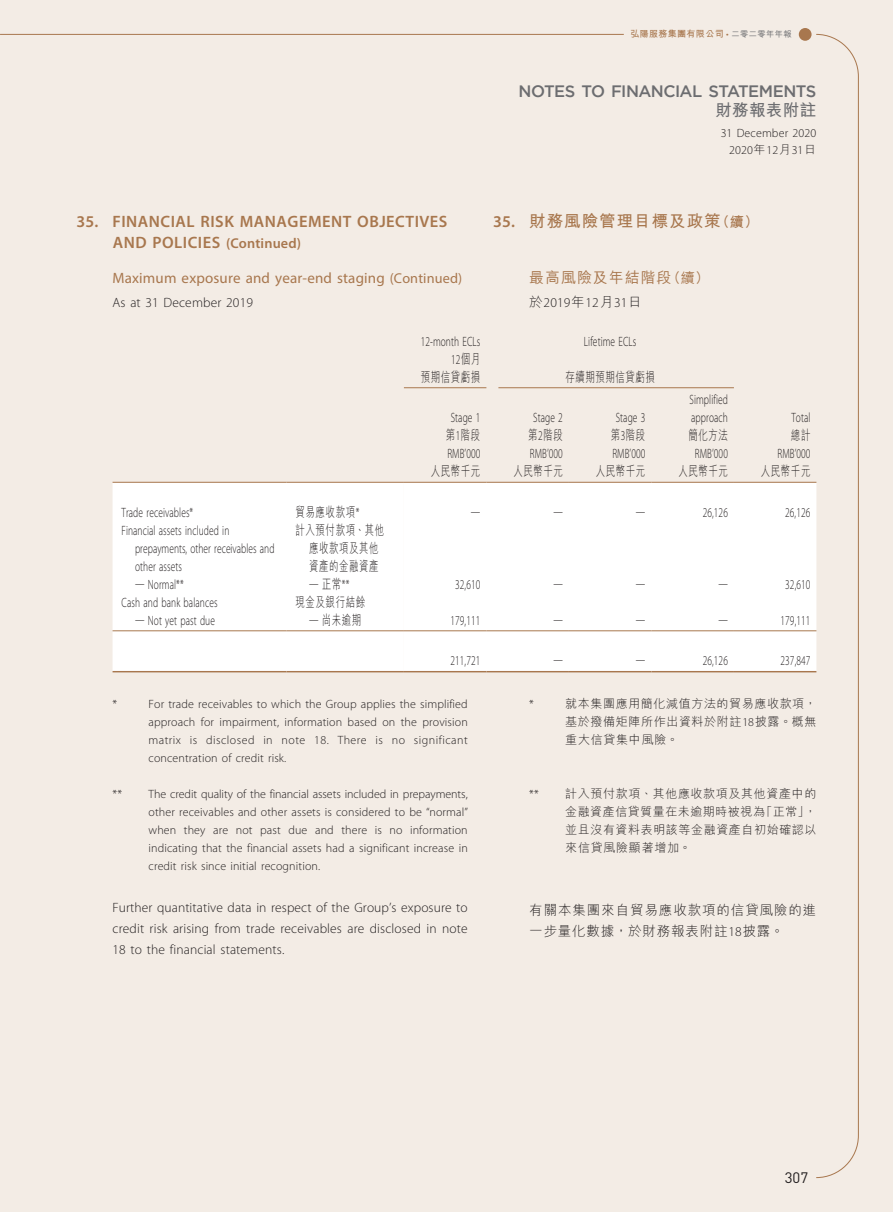
<style>
.page{position:relative;width:893px;height:1212px;background:#f3ece5}
.page>*{position:absolute;margin:0;border:0;box-sizing:border-box;transform-origin:0 0}
._03_H1{font:600 16.5px/21px "Myriad Pro";letter-spacing:.03em;color:#a8774e}
.t1{font:500 16.5px "Gotham";letter-spacing:-.035em;color:#6c6d70}
._03_H1-2{font:700 16.5px "M Hei HK";letter-spacing:.06em;color:#a8774e}
.t2{font:700 16.5px "M Hei HK";letter-spacing:.025em;color:#6c6d70}
._04___H2{font:15px "Myriad Pro";letter-spacing:.01em;color:#a8774e}
._04___H2-2{font:500 15px "M Hei HK";letter-spacing:.06em;color:#a8774e}
.t3{font:15px "DIN Pro";color:#231f20}
._01_Body_Text{font:300 13.5px/18px "Myriad Pro";letter-spacing:.01em;color:#231f20;scale:.7 1}
._12___P2{font:300 13.5px/21px "Myriad Pro";letter-spacing:.01em;color:#231f20;text-align:justify}
._15_Table_Stub{font:300 13.5px/18px "Myriad Pro";letter-spacing:.01em;color:#231f20;scale:.7 1}
._01_Body_Text-2{font:300 13.5px/18px "M Hei HK";letter-spacing:.06em;color:#231f20;text-align:right;scale:.7 1}
._15_Table_Stub-2{font:300 13.5px/18px "M Hei HK";letter-spacing:.06em;color:#231f20;text-align:center;scale:.7 1}
._12___P2-2{font:300 13.5px/21px "M Hei HK";letter-spacing:.065em;color:#231f20}
._22____IN2__Note{font:300 12px/18px "Myriad Pro";letter-spacing:.01em;color:#231f20;text-align:justify}
._22____IN2__Note-2{font:300 12px/18px "M Hei HK";letter-spacing:.05em;color:#231f20;text-align:justify}
.t4{font:700 9px "M Hei HK";letter-spacing:.04em;color:#a8774e}
.s1{font-family:"Myriad Pro";font-weight:400}
.s2{font-weight:500;font-size:8.25px;color:#6c6d70}
.s3{font-family:"M Hei HK"}
.s4{font-family:"Myriad Pro";font-weight:600}
.s5{font-size:14.25px}
.s6{font-family:"Myriad Pro"}
</style>
<div class="page">
<svg style="left:815px;top:34px;width:44px;height:1144px"></svg>
<div style="left:799px;top:28px;width:12px;height:13px;background:#a8774e;border-radius:50%"></div>
<hr style="left:0;top:34px;width:624px;height:1px;background:#a8774e">
<div style="left:113px;top:483px;width:291px;height:188px;background:#fff"></div>
<div style="left:404px;top:483px;width:412px;height:188px;background:#fff"></div>
<hr style="left:404px;top:387px;width:82px;height:1px;background:#a8774e">
<hr style="left:498px;top:387px;width:236px;height:1px;background:#a8774e">
<hr style="left:113px;top:482px;width:174px;height:1px;background:#a8774e">
<hr style="left:287px;top:482px;width:117px;height:1px;background:#a8774e">
<hr style="left:404px;top:482px;width:82px;height:1px;background:#a8774e">
<hr style="left:486px;top:482px;width:83px;height:1px;background:#a8774e">
<hr style="left:569px;top:482px;width:82px;height:1px;background:#a8774e">
<hr style="left:651px;top:482px;width:83px;height:1px;background:#a8774e">
<hr style="left:734px;top:482px;width:82px;height:1px;background:#a8774e">
<hr style="left:113px;top:630px;width:174px;height:1px;background:#a8774e">
<hr style="left:287px;top:630px;width:117px;height:1px;background:#a8774e">
<hr style="left:404px;top:630px;width:82px;height:1px;background:#a8774e">
<hr style="left:486px;top:630px;width:83px;height:1px;background:#a8774e">
<hr style="left:569px;top:630px;width:82px;height:1px;background:#a8774e">
<hr style="left:651px;top:630px;width:83px;height:1px;background:#a8774e">
<hr style="left:734px;top:630px;width:82px;height:1px;background:#a8774e">
<hr style="left:113px;top:671px;width:174px;height:1px;background:#a8774e">
<hr style="left:287px;top:671px;width:117px;height:1px;background:#a8774e">
<hr style="left:404px;top:671px;width:82px;height:1px;background:#a8774e">
<hr style="left:486px;top:671px;width:83px;height:1px;background:#a8774e">
<hr style="left:569px;top:671px;width:82px;height:1px;background:#a8774e">
<hr style="left:651px;top:671px;width:83px;height:1px;background:#a8774e">
<hr style="left:734px;top:671px;width:82px;height:1px;background:#a8774e">
<p class="t4" style="left:630px;top:28px;width:163px">弘陽服務集團有限公司 <span class="s1">•</span> <span class="s2">二零二零年年報</span></p>
<h1 class="t1" style="left:518px;top:82px;width:299px">NOTES TO FINANCIAL STATEMENTS</h1>
<h1 class="t2" style="left:715px;top:98px;width:103px">財務報表附註</h1>
<p class="_22____IN2__Note" style="left:721px;top:125px;width:97px;line-height:16.6px;text-align:right">31 December 2020<br>2020<span class="s3">年</span>12<span class="s3">月</span>31<span class="s3">日</span></p>
<p class="_03_H1-2" style="left:493px;top:209px;width:267px"><span class="s4">35.</span> 財務風險管理目標及政策<span class="s5">（續）</span></p>
<p class="_03_H1" style="left:113px;top:212px;width:336px;text-indent:-36px">35. FINANCIAL RISK MANAGEMENT OBJECTIVES<br>AND POLICIES <span class="s5">(Continued)</span></p>
<p class="_04___H2" style="left:113px;top:269px;width:351px">Maximum exposure and year-end staging <span class="s5">(Continued)</span></p>
<p class="_12___P2" style="left:113px;top:292px;width:142px">As at 31 December 2019</p>
<p class="_01_Body_Text" style="left:421px;top:333px;width:87px">12-month ECLs</p>
<p class="_01_Body_Text" style="left:584px;top:333px;width:76px">Lifetime ECLs</p>
<p class="_04___H2-2" style="left:529px;top:266px;width:182px">最高風險及年結階段<span class="s5">（續）</span></p>
<p class="_12___P2" style="left:529px;top:292px;width:114px"><span class="s3">於</span>2019<span class="s3">年</span>12<span class="s3">月</span>31<span class="s3">日</span></p>
<p class="_01_Body_Text-2" style="left:421px;top:349px;width:87px"><span class="s6">12</span>個月<br>預期信貸虧損</p>
<p class="_01_Body_Text-2" style="left:565px;top:367px;width:130px">存續期預期信貸虧損</p>
<p class="_01_Body_Text" style="left:451px;top:409px;width:44px">Stage 1</p>
<p class="_01_Body_Text" style="left:533px;top:409px;width:44px">Stage 2</p>
<p class="_01_Body_Text" style="left:616px;top:409px;width:44px">Stage 3</p>
<p class="_01_Body_Text" style="left:689px;top:391px;width:56px">Simplified approach</p>
<p class="_01_Body_Text" style="left:791px;top:409px;width:29px">Total</p>
<p class="_01_Body_Text-2" style="left:446px;top:426px;width:51px">第<span class="s6">1</span>階段</p>
<p class="_01_Body_Text-2" style="left:528px;top:426px;width:51px">第<span class="s6">2</span>階段</p>
<p class="_01_Body_Text-2" style="left:611px;top:426px;width:51px">第<span class="s6">3</span>階段</p>
<p class="_01_Body_Text-2" style="left:688px;top:426px;width:58px">簡化方法</p>
<p class="_01_Body_Text-2" style="left:791px;top:426px;width:29px">總計</p>
<p class="_01_Body_Text" style="left:447px;top:445px;width:49px">RMB’000</p>
<p class="_01_Body_Text" style="left:530px;top:445px;width:49px">RMB’000</p>
<p class="_01_Body_Text" style="left:612px;top:445px;width:49px">RMB’000</p>
<p class="_01_Body_Text" style="left:695px;top:445px;width:49px">RMB’000</p>
<p class="_01_Body_Text" style="left:777px;top:445px;width:49px">RMB’000</p>
<p class="_01_Body_Text-2" style="left:431px;top:462px;width:72px">人民幣千元</p>
<p class="_01_Body_Text-2" style="left:513px;top:462px;width:72px">人民幣千元</p>
<p class="_01_Body_Text-2" style="left:596px;top:462px;width:72px">人民幣千元</p>
<p class="_01_Body_Text-2" style="left:678px;top:462px;width:72px">人民幣千元</p>
<p class="_01_Body_Text-2" style="left:761px;top:462px;width:72px">人民幣千元</p>
<p class="_15_Table_Stub" style="left:122px;top:504px;width:104px">Trade receivables*</p>
<p class="_15_Table_Stub-2" style="left:296px;top:502px;width:93px">貿易應收款項<span class="s6">*</span></p>
<p class="_01_Body_Text" style="left:471px;top:502px;width:15px">—</p>
<p class="_01_Body_Text" style="left:553px;top:502px;width:15px">—</p>
<p class="_01_Body_Text" style="left:636px;top:502px;width:15px">—</p>
<p class="_01_Body_Text" style="left:703px;top:504px;width:38px">26,126</p>
<p class="_01_Body_Text" style="left:785px;top:504px;width:38px">26,126</p>
<p class="_15_Table_Stub" style="left:135px;top:522px;width:201px;text-indent:-14px">Financial assets included in prepayments, other receivables and other assets</p>
<p class="_15_Table_Stub-2" style="left:296px;top:520px;width:128px">計入預付款項、其他應收款項及其他<br>資產的金融資產</p>
<p class="_15_Table_Stub" style="left:135px;top:576px;width:71px">— Normal**</p>
<p class="_15_Table_Stub" style="left:309px;top:576px;width:59px">— <span class="s3">正常</span>**</p>
<p class="_01_Body_Text" style="left:455px;top:576px;width:38px">32,610</p>
<p class="_01_Body_Text" style="left:553px;top:574px;width:15px">—</p>
<p class="_01_Body_Text" style="left:636px;top:574px;width:15px">—</p>
<p class="_01_Body_Text" style="left:718px;top:574px;width:15px">—</p>
<p class="_01_Body_Text" style="left:785px;top:576px;width:38px">32,610</p>
<p class="_15_Table_Stub" style="left:122px;top:594px;width:139px">Cash and bank balances</p>
<p class="_15_Table_Stub-2" style="left:296px;top:592px;width:101px">現金及銀行結餘</p>
<p class="_15_Table_Stub" style="left:135px;top:612px;width:116px">— Not yet past due</p>
<p class="_15_Table_Stub-2" style="left:309px;top:610px;width:76px"><span class="s6">—</span> 尚未逾期</p>
<p class="_01_Body_Text" style="left:450px;top:612px;width:44px">179,111</p>
<p class="_01_Body_Text" style="left:553px;top:610px;width:15px">—</p>
<p class="_01_Body_Text" style="left:636px;top:610px;width:15px">—</p>
<p class="_01_Body_Text" style="left:718px;top:610px;width:15px">—</p>
<p class="_01_Body_Text" style="left:780px;top:612px;width:44px">179,111</p>
<p class="_01_Body_Text" style="left:450px;top:652px;width:44px">211,721</p>
<p class="_01_Body_Text" style="left:553px;top:651px;width:15px">—</p>
<p class="_01_Body_Text" style="left:636px;top:651px;width:15px">—</p>
<p class="_01_Body_Text" style="left:703px;top:652px;width:38px">26,126</p>
<p class="_01_Body_Text" style="left:780px;top:652px;width:44px">237,847</p>
<p class="_22____IN2__Note" style="left:113px;top:695px;width:6px">*</p>
<p class="_22____IN2__Note" style="left:149px;top:695px;width:321px">For trade receivables to which the Group applies the simplified approach for impairment, information based on the provision matrix is disclosed in note 18. There is no significant concentration of credit risk.</p>
<p class="_22____IN2__Note" style="left:113px;top:785px;width:11px">**</p>
<p class="_22____IN2__Note" style="left:149px;top:785px;width:321px">The credit quality of the financial assets included in prepayments, other receivables and other assets is considered to be “normal” when they are not past due and there is no information indicating that the financial assets had a significant increase in credit risk since initial recognition.</p>
<p class="_12___P2" style="left:113px;top:897px;width:357px">Further quantitative data in respect of the Group’s exposure to credit risk arising from trade receivables are disclosed in note 18 to the financial statements.</p>
<p class="_22____IN2__Note" style="left:529px;top:695px;width:6px">*</p>
<p class="_22____IN2__Note-2" style="left:565px;top:694px;width:253px">就本集團應用簡化減值方法的貿易應收款項，基於撥備矩陣所作出資料於附註<span class="s6">18</span>披露。概無重大信貸集中風險。</p>
<p class="_22____IN2__Note" style="left:529px;top:785px;width:11px">**</p>
<p class="_22____IN2__Note-2" style="left:565px;top:784px;width:253px">計入預付款項、其他應收款項及其他資產中的金融資產信貸質量在未逾期時被視為「正常」，並且沒有資料表明該等金融資產自初始確認以來信貸風險顯著增加。</p>
<p class="_12___P2-2" style="left:529px;top:899px;width:289px">有關本集團來自貿易應收款項的信貸風險的進一步量化數據，於財務報表附註<span class="s6">18</span>披露。</p>
<p class="t3" style="left:785px;top:1167px;width:25px">307</p>
</div>
